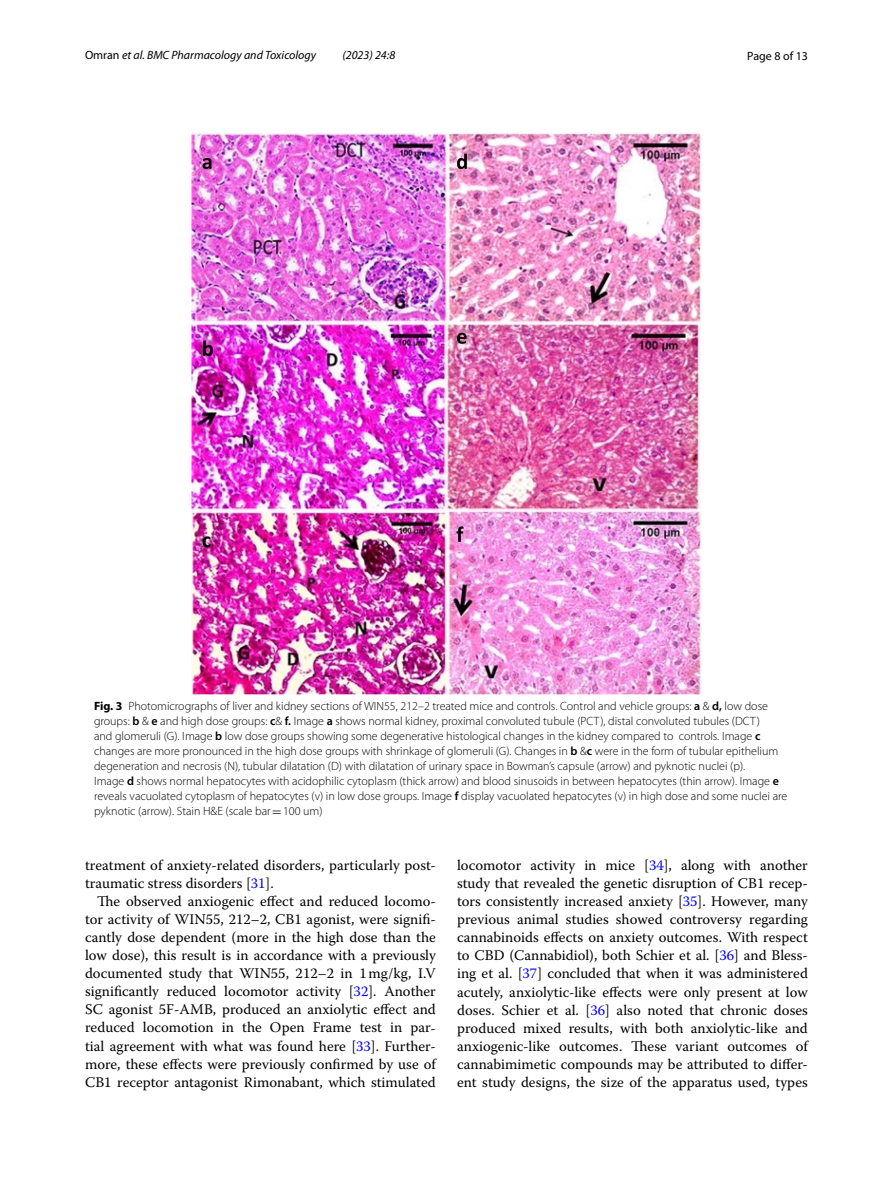
<style>
.page{position:relative;width:893px;height:1187px;background:#fff}
.page>*{position:absolute;margin:0;border:0;box-sizing:border-box;transform-origin:0 0}
.t1{font:14.7px/18px "Warnock Pro";color:#000;text-align:justify}
.t2{font:300 12px/15px "Myriad Pro";color:#000}
.t3{font:italic 12px "Myriad Pro";color:#000}
.t4{font:12px "Myriad Pro";color:#000}
.s1{font-style:normal}
.s2{font-weight:700}
.s3{font-weight:600}
.s4{font-family:"MTSY";font-weight:400}
.s5{color:#00f}
</style>
<div class="page">
<img style="left:191px;top:133px;width:511px;height:561px">
<p class="t3" style="left:85px;top:48px;width:233px"><span class="s1">Omran</span> et al. BMC Pharmacology and Toxicology</p>
<p class="t3" style="left:342px;top:48px;width:54px">(2023) 24:8</p>
<p class="t4" style="left:747px;top:48px;width:62px">Page 8 of 13</p>
<p class="t2" style="left:94px;top:698px;width:695px"><span class="s2">Fig. 3</span> Photomicrographs of liver and kidney sections of WIN55, 212–2 treated mice and controls. Control and vehicle groups: <span class="s3">a</span> &amp; <span class="s3">d,</span> low dose groups: <span class="s3">b</span> &amp; <span class="s3">e</span> and high dose groups: <span class="s3">c</span>&amp; <span class="s3">f.</span> Image <span class="s3">a</span> shows normal kidney, proximal convoluted tubule (PCT), distal convoluted tubules (DCT)<br>and glomeruli (G). Image <span class="s3">b</span> low dose groups showing some degenerative histological changes in the kidney compared to controls. Image <span class="s3">c </span>changes are more pronounced in the high dose groups with shrinkage of glomeruli (G). Changes in <span class="s3">b</span> &amp;<span class="s3">c</span> were in the form of tubular epithelium degeneration and necrosis (N), tubular dilatation (D) with dilatation of urinary space in Bowman’s capsule (arrow) and pyknotic nuclei (p).<br>Image <span class="s3">d</span> shows normal hepatocytes with acidophilic cytoplasm (thick arrow) and blood sinusoids in between hepatocytes (thin arrow). Image <span class="s3">e </span>reveals vacuolated cytoplasm of hepatocytes (v) in low dose groups. Image <span class="s3">f</span> display vacuolated hepatocytes (v) in high dose and some nuclei are pyknotic (arrow). Stain H&amp;E (scale bar<span class="s4">=</span>100 um)</p>
<p class="t1" style="left:85px;top:856px;width:352px">treatment of anxiety-related disorders, particularly post&shy;traumatic stress disorders [<span class="s5">31</span>].</p>
<p class="t1" style="left:85px;top:892px;width:352px;text-indent:12px">The observed anxiogenic effect and reduced locomo&shy;tor activity of WIN55, 212–2, CB1 agonist, were signifi&shy;cantly dose dependent (more in the high dose than the low dose), this result is in accordance with a previously documented study that WIN55, 212–2 in 1mg/kg, I.V significantly reduced locomotor activity [<span class="s5">32</span>]. Another SC agonist 5F-AMB, produced an anxiolytic effect and reduced locomotion in the Open Frame test in par&shy;tial agreement with what was found here [<span class="s5">33</span>]. Further&shy;more, these effects were previously confirmed by use of CB1 receptor antagonist Rimonabant, which stimulated</p>
<p class="t1" style="left:457px;top:856px;width:352px">locomotor activity in mice [<span class="s5">34</span>], along with another study that revealed the genetic disruption of CB1 recep&shy;tors consistently increased anxiety [<span class="s5">35</span>]. However, many previous animal studies showed controversy regarding cannabinoids effects on anxiety outcomes. With respect to CBD (Cannabidiol), both Schier et al. [<span class="s5">36</span>] and Bless&shy;ing et al. [<span class="s5">37</span>] concluded that when it was administered acutely, anxiolytic-like effects were only present at low doses. Schier et al. [<span class="s5">36</span>] also noted that chronic doses produced mixed results, with both anxiolytic-like and anxiogenic-like outcomes. These variant outcomes of cannabimimetic compounds may be attributed to differ&shy;ent study designs, the size of the apparatus used, types</p>
</div>
